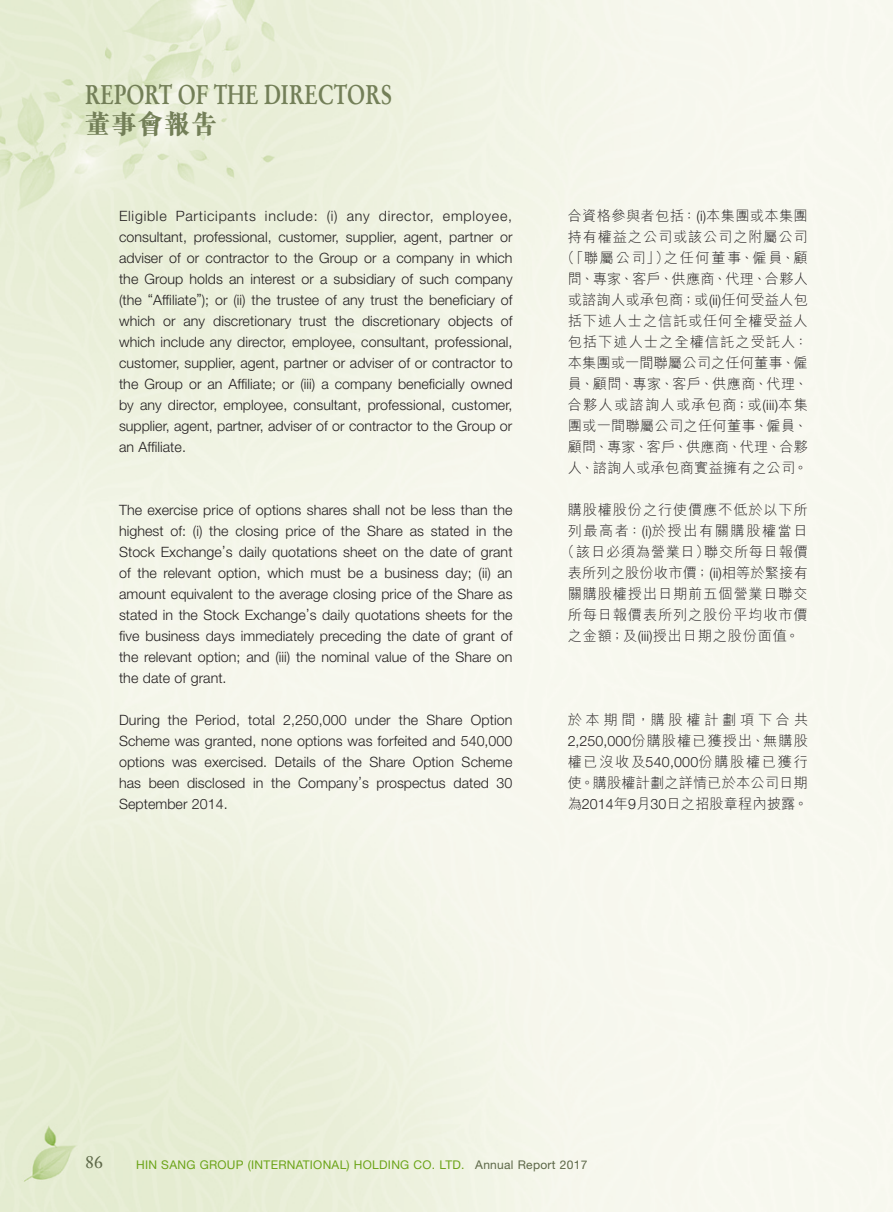
<style>
.page{position:relative;width:893px;height:1212px;background:#fff}
.page>*{position:absolute;margin:0;border:0;box-sizing:border-box;transform-origin:0 0}
.t1{font:700 27px "Stempel Garamond LT Std";color:#737f58;scale:.75 1}
.t2{font:800 27px "M Sung HK";letter-spacing:.035em;color:#737f58;scale:.95 1}
.t3{font:18px "Stempel Garamond LT Std";color:#5c6747}
.Body_Text{font:300 14.25px/21px "Helvetica Neue LT Std";letter-spacing:.005em;color:#231f20;text-align:justify}
.C_Body_Text{font:300 14.25px/21px "M Hei HK";letter-spacing:.025em;color:#231f20;text-align:center}
.C_Body_Text-2{font:300 14.25px/21px "M Hei HK";letter-spacing:.055em;color:#231f20;text-align:center}
.t4{font:12px "Helvetica Neue LT Std";letter-spacing:.025em;color:#6ca419}
.s1{font-family:"Helvetica Neue LT Std"}
.s2{color:#5c6747}
</style>
<div class="page">
<img style="left:0;top:0;width:893px;height:1212px">
<h1 class="t1" style="left:85px;top:78px;width:411px">REPORT OF THE DIRECTORS</h1>
<h1 class="t2" style="left:85px;top:110px;width:140px">董事會報告</h1>
<p class="Body_Text" style="left:119px;top:205px;width:395px">Eligible Participants include: (i) any director, employee, consultant, professional, customer, supplier, agent, partner or adviser of or contractor to the Group or a company in which the Group holds an interest or a subsidiary of such company (the “Affiliate”); or (ii) the trustee of any trust the beneficiary of which or any discretionary trust the discretionary objects of which include any director, employee, consultant, professional, customer, supplier, agent, partner or adviser of or contractor to the Group or an Affiliate; or (iii) a company beneficially owned by any director, employee, consultant, professional, customer, supplier, agent, partner, adviser of or contractor to the Group or an Affiliate.</p>
<p class="Body_Text" style="left:119px;top:499px;width:395px">The exercise price of options shares shall not be less than the highest of: (i) the closing price of the Share as stated in the Stock Exchange’s daily quotations sheet on the date of grant of the relevant option, which must be a business day; (ii) an amount equivalent to the average closing price of the Share as stated in the Stock Exchange’s daily quotations sheets for the five business days immediately preceding the date of grant of the relevant option; and (iii) the nominal value of the Share on the date of grant.</p>
<p class="Body_Text" style="left:119px;top:709px;width:395px">During the Period, total 2,250,000 under the Share Option Scheme was granted, none options was forfeited and 540,000 options was exercised. Details of the Share Option Scheme has been disclosed in the Company’s prospectus dated 30<br>September 2014.</p>
<p class="C_Body_Text" style="left:561px;top:205px;width:249px">合資格參與者包括：<span class="s1">(i)</span>本集團或本集團持有權益之公司或該公司之附屬公司（「聯屬公司」）之任何董事、僱員、顧問、專家、客戶、供應商、代理、合夥人或諮詢人或承包商；或<span class="s1">(ii)</span>任何受益人包括下述人士之信託或任何全權受益人包括下述人士之全權信託之受託人：本集團或一間聯屬公司之任何董事、僱員、顧問、專家、客戶、供應商、代理、合夥人或諮詢人或承包商；或<span class="s1">(iii)</span>本集團或一間聯屬公司之任何董事、僱員、顧問、專家、客戶、供應商、代理、合夥人、諮詢人或承包商實益擁有之公司。</p>
<p class="C_Body_Text-2" style="left:561px;top:499px;width:249px">購股權股份之行使價應不低於以下所列最高者：<span class="s1">(i)</span>於授出有關購股權當日（該日必須為營業日）聯交所每日報價表所列之股份收市價；<span class="s1">(ii)</span>相等於緊接有關購股權授出日期前五個營業日聯交所每日報價表所列之股份平均收市價之金額；及<span class="s1">(iii)</span>授出日期之股份面值。</p>
<p class="C_Body_Text-2" style="left:568px;top:709px;width:242px;text-align:justify">於本期間，購股權計劃項下合共<span class="s1">2,250,000</span>份購股權已獲授出、無購股權已沒收及<span class="s1">540,000</span>份購股權已獲行使。購股權計劃之詳情已於本公司日期為<span class="s1">2014</span>年<span class="s1">9</span>月<span class="s1">30</span>日之招股章程內披露。</p>
<p class="t3" style="left:85px;top:1151px;width:19px">86</p>
<p class="t4" style="left:136px;top:1157px;width:453px">HIN SANG GROUP (INTERNATIONAL) HOLDING CO. LTD. <span class="s2">Annual Report 2017</span></p>
</div>
